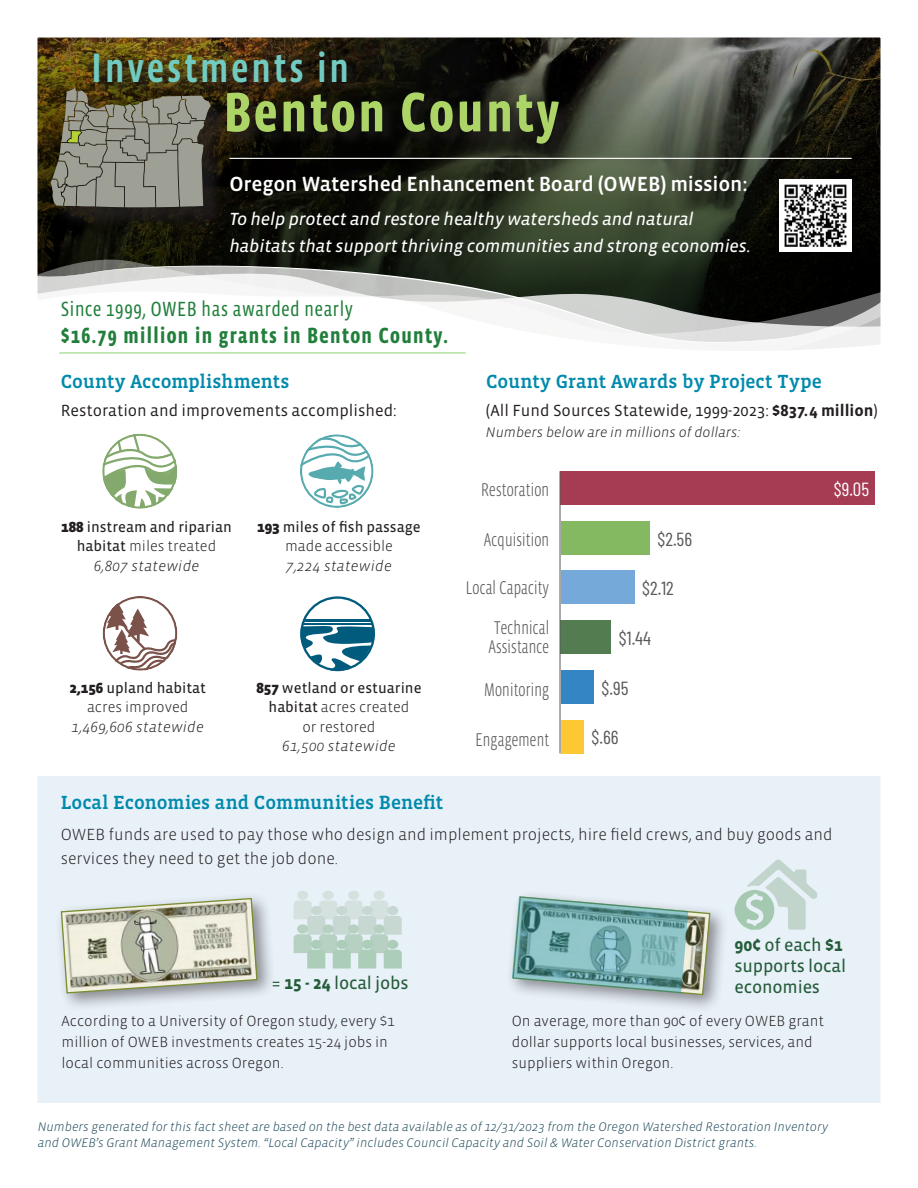
<style>
.page{position:relative;width:918px;height:1188px;background:#fff}
.page>*{position:absolute;margin:0;border:0;box-sizing:border-box;transform-origin:0 0}
.t1{font:700 57px "Vista Sans Nar OTCE";letter-spacing:.05em;color:#add467}
.t2{font:500 42px "Vista Sans Nar OTCE";letter-spacing:.07em;color:#72cbc1}
.t3{font:700 22.5px "Vista Sans Nar OTCE";letter-spacing:.06em;color:#217f3b}
.Intro{font:500 21px "Vista Sans OTCE";letter-spacing:-.01em;color:#fff}
.t4{font:21px "Vista Sans Nar OTCE";letter-spacing:.03em;color:#217f3b}
.t5{font:500 19.5px "Vista Slab OTCE";letter-spacing:-.005em;color:#008aac}
.t6{font:300 18.9px/18.9px "Vista Sans Nar OTCE";letter-spacing:.01em;color:#595959;text-align:center;scale:.91 1}
.t7{font:18.9px "Barlow Condensed";color:#595959}
.t8{font:18.9px "Barlow Condensed";color:#fff}
.Intro-2{font:italic 18px/27px "Vista Sans OTCE";letter-spacing:-.01em;color:#fff}
.t9{font:18px/21px "Vista Sans OTCE";letter-spacing:-.01em;color:#255c3a}
.t10{font:300 16.5px/24px "Vista Sans OTCE";color:#231f20}
.t11{font:16.5px "Vista Sans OTCE";color:#231f20}
.t12{font:300 15px/21px "Vista Sans OTCE";color:#231f20}
.t13{font:15px/19.5px "Vista Sans OTCE";color:#231f20;text-align:center}
.t14{font:italic 300 15px "Vista Sans OTCE";letter-spacing:.02em;color:#231f20}
.t15{font:italic 300 14.25px "Vista Sans OTCE";color:#231f20}
.t16{font:italic 300 12.75px/16.5px "Vista Sans OTCE";color:#214c5d}
.s1{font-weight:900}
.s2{font-weight:300}
.s3{font-weight:700}
</style>
<div class="page">
<svg style="left:39px;top:39px;width:840px;height:221px;background:#2f3123"></svg>
<svg style="left:39px;top:260px;width:840px;height:6px;background:#1a2015"></svg>
<svg style="left:39px;top:266px;width:840px;height:8px;background:#484d45"></svg>
<svg style="left:39px;top:274px;width:840px;height:60px"></svg>
<svg style="left:648px;top:334px;width:231px;height:16px"></svg>
<hr style="left:59px;top:352px;width:407px;height:2px;background:#b2e1a1">
<div style="left:29px;top:777px;width:854px;height:326px;background:#e8f0f8"></div>
<div style="left:297px;top:891px;width:11px;height:9px;background:#d5e1df;border-radius:50%"></div>
<div style="left:323px;top:891px;width:11px;height:9px;background:#d5e1df;border-radius:50%"></div>
<div style="left:348px;top:891px;width:11px;height:9px;background:#d5e1df;border-radius:50%"></div>
<div style="left:374px;top:891px;width:11px;height:9px;background:#d5e1df;border-radius:50%"></div>
<svg style="left:294px;top:900px;width:108px;height:69px"></svg>
<svg style="left:735px;top:860px;width:82px;height:70px"></svg>
<div style="left:54px;top:891px;width:222px;height:121px;background:#231f20;opacity:.5"></div>
<svg style="left:60px;top:897px;width:198px;height:97px;background:#c3c5b6"></svg>
<div style="left:506px;top:890px;width:223px;height:124px;background:#231f20;opacity:.5"></div>
<svg style="left:512px;top:896px;width:199px;height:100px;background:#89b1b0"></svg>
<svg style="left:300px;top:596px;width:75px;height:76px"></svg>
<hr style="left:303px;top:623px;width:70px;height:1px;background:#005b7d">
<hr style="left:303px;top:620px;width:68px;height:2px;background:#005b7d">
<svg style="left:103px;top:596px;width:74px;height:75px"></svg>
<svg style="left:300px;top:434px;width:74px;height:74px"></svg>
<svg style="left:102px;top:434px;width:75px;height:75px"></svg>
<img style="left:779px;top:179px;width:73px;height:73px">
<div style="left:561px;top:720px;width:23px;height:33px;background:#fcc935"></div>
<div style="left:561px;top:670px;width:33px;height:34px;background:#3385c3"></div>
<div style="left:561px;top:620px;width:50px;height:34px;background:#537d51"></div>
<div style="left:561px;top:571px;width:74px;height:33px;background:#74a9d9"></div>
<div style="left:561px;top:521px;width:89px;height:34px;background:#85b961"></div>
<div style="left:561px;top:471px;width:314px;height:34px;background:#a53c53"></div>
<hr style="left:560px;top:471px;width:1px;height:282px;background:#595959">
<div style="left:93px;top:51px;width:268px;height:47px;background:#231f20;opacity:.75"></div>
<hr style="left:230px;top:158px;width:622px;height:1px;background:#fff">
<div style="left:54px;top:92px;width:178px;height:138px;background:#231f20;opacity:.75"></div>
<svg style="left:51px;top:88px;width:160px;height:119px;background:#818071"></svg>
<div style="left:226px;top:91px;width:347px;height:67px;background:#231f20;opacity:.75"></div>
<p class="t2" style="left:91px;top:44px;width:259px">Investments in</p>
<p class="t1" style="left:224px;top:80px;width:337px">Benton County</p>
<p class="Intro" style="left:230px;top:172px;width:520px">Oregon Watershed Enhancement Board (OWEB) mission:</p>
<p class="Intro-2" style="left:230px;top:205px;width:523px">To help protect and restore healthy watersheds and natural habitats that support thriving communities and strong economies.</p>
<p class="t4" style="left:61px;top:297px;width:294px">Since 1999, OWEB has awarded nearly</p>
<p class="t3" style="left:61px;top:323px;width:389px">$16.79 million in grants in Benton County.</p>
<h3 class="t5" style="left:61px;top:370px;width:230px">County Accomplishments</h3>
<p class="t11" style="left:61px;top:401px;width:338px">Restoration and improvements accomplished:</p>
<p class="t13" style="left:61px;top:517px;width:172px"><span class="s1">188</span> instream and riparian habitat <span class="s2">miles treated</span></p>
<p class="t14" style="left:94px;top:557px;width:107px">6,807 statewide</p>
<p class="t13" style="left:257px;top:517px;width:165px"><span class="s1">193</span> miles of fish passage <span class="s2">made accessible</span></p>
<p class="t14" style="left:286px;top:557px;width:107px">7,224 statewide</p>
<p class="t13" style="left:70px;top:678px;width:138px"><span class="s1">2,156</span> upland habitat <span class="s2">acres improved</span></p>
<p class="t14" style="left:72px;top:718px;width:134px">1,469,606 statewide</p>
<p class="t13" style="left:256px;top:678px;width:167px"><span class="s1">857</span> wetland or estuarine habitat <span class="s2">acres created<br>or restored</span></p>
<p class="t14" style="left:282px;top:738px;width:115px">61,500 statewide</p>
<h3 class="t5" style="left:486px;top:370px;width:337px">County Grant Awards by Project Type</h3>
<p class="t11" style="left:486px;top:401px;width:393px">(All Fund Sources Statewide, 1999-2023: <span class="s3">$837.4 million</span>)</p>
<p class="t15" style="left:486px;top:424px;width:256px">Numbers below are in millions of dollars:</p>
<p class="t6" style="left:481px;top:480px;width:76px">Restoration</p>
<p class="t6" style="left:484px;top:530px;width:73px">Acquisition</p>
<p class="t6" style="left:466px;top:578px;width:93px">Local Capacity</p>
<p class="t6" style="left:488px;top:618px;width:68px">Technical<br>Assistance</p>
<p class="t6" style="left:484px;top:680px;width:73px">Monitoring</p>
<p class="t7" style="left:657px;top:526px;width:36px">$2.56</p>
<p class="t7" style="left:642px;top:575px;width:33px">$2.12</p>
<p class="t7" style="left:619px;top:625px;width:34px">$1.44</p>
<p class="t7" style="left:602px;top:674px;width:28px">$.95</p>
<p class="t6" style="left:475px;top:730px;width:83px">Engagement</p>
<p class="t7" style="left:592px;top:724px;width:29px">$.66</p>
<p class="t8" style="left:834px;top:475px;width:37px">$9.05</p>
<h3 class="t5" style="left:61px;top:792px;width:384px">Local Economies and Communities Benefit</h3>
<p class="t10" style="left:61px;top:822px;width:773px">OWEB funds are used to pay those who design and implement projects, hire field crews, and buy goods and services they need to get the job done.</p>
<h3 class="t9" style="left:272px;top:972px;width:138px">= <span class="s3">15 - 24</span> local jobs</h3>
<h3 class="t9" style="left:735px;top:934px;width:113px"><span class="s3">90¢</span> of each <span class="s3">$1 </span>supports local economies</h3>
<p class="t12" style="left:62px;top:1010px;width:335px">According to a University of Oregon study, every $1 million of OWEB investments creates 15-24 jobs in local communities across Oregon.</p>
<p class="t12" style="left:512px;top:1010px;width:314px">On average, more than 90¢ of every OWEB grant dollar supports local businesses, services, and suppliers within Oregon.</p>
<p class="t16" style="left:38px;top:1118px;width:792px">Numbers generated for this fact sheet are based on the best data available as of 12/31/2023 from the Oregon Watershed Restoration Inventory and OWEB’s Grant Management System. “Local Capacity” includes Council Capacity and Soil &amp; Water Conservation District grants.</p>
</div>
